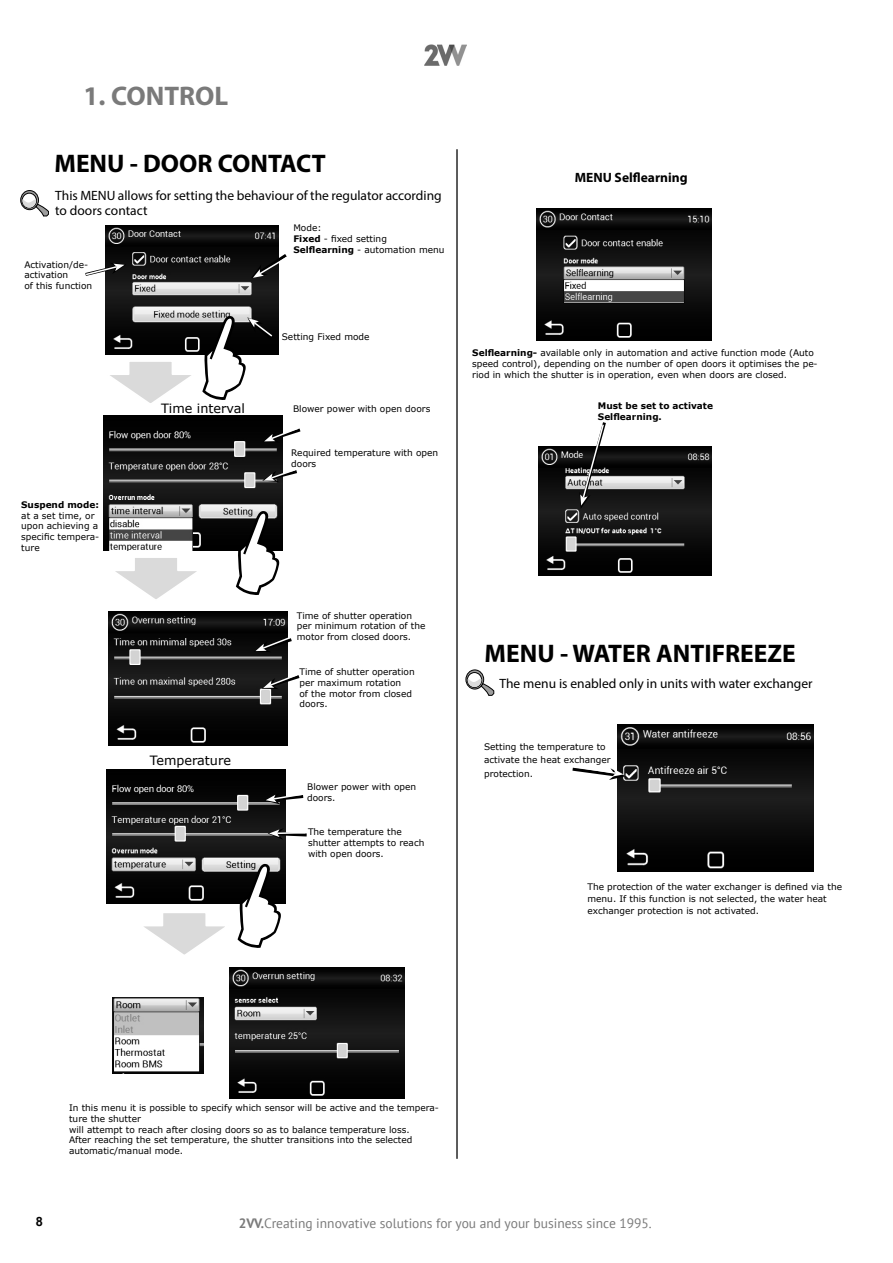
<style>
.page{position:relative;width:893px;height:1263px;background:#fff}
.page>*{position:absolute;margin:0;border:0;box-sizing:border-box;transform-origin:0 0}
.t1{font:700 27px "Myriad Pro";color:#7a7a7a}
.t2{font:700 25.5px "Myriad Pro";color:#000}
.t3{font:13.5px/15px "Myriad Pro";color:#000}
.t4{font:13.5px "PT Sans";color:#7a7a7a}
.t5{font:700 13.5px "Myriad Pro";color:#000}
.t6{font:12.75px "Verdana";color:#000}
.t7{font:700 12.75px "Arial";color:#000}
.t8{font:9px/10.8px "Verdana";color:#000}
.t9{font:700 9px/10.8px "Verdana";color:#000}
.s1{font-weight:700}
</style>
<div class="page">
<img style="left:424px;top:45px;width:43px;height:21px">
<img style="left:106px;top:225px;width:173px;height:130px">
<svg style="left:251px;top:251px;width:36px;height:27px"></svg>
<svg style="left:85px;top:263px;width:41px;height:15px"></svg>
<img style="left:104px;top:416px;width:179px;height:134px">
<svg style="left:262px;top:468px;width:35px;height:14px"></svg>
<svg style="left:263px;top:426px;width:38px;height:16px"></svg>
<img style="left:108px;top:612px;width:179px;height:134px">
<svg style="left:236px;top:511px;width:43px;height:84px"></svg>
<img style="left:106px;top:769px;width:179px;height:134px">
<svg style="left:254px;top:636px;width:38px;height:16px"></svg>
<svg style="left:264px;top:793px;width:40px;height:11px"></svg>
<svg style="left:262px;top:673px;width:38px;height:16px"></svg>
<svg style="left:268px;top:828px;width:39px;height:12px"></svg>
<img style="left:229px;top:967px;width:175px;height:131px">
<img style="left:112px;top:997px;width:91px;height:76px">
<hr style="left:456px;top:149px;width:2px;height:1010px;background:#000">
<svg style="left:21px;top:191px;width:17px;height:19px"></svg>
<div style="left:20px;top:190px;width:19px;height:20px;border:1px solid #000;border-radius:50%"></div>
<svg style="left:22px;top:193px;width:14px;height:15px"></svg>
<div style="left:22px;top:193px;width:15px;height:15px;border:1px solid #000;border-radius:50%"></div>
<svg style="left:22px;top:197px;width:27px;height:19px"></svg>
<svg style="left:135px;top:863px;width:146px;height:92px"></svg>
<svg style="left:105px;top:316px;width:171px;height:87px"></svg>
<svg style="left:115px;top:558px;width:82px;height:41px"></svg>
<img style="left:538px;top:446px;width:173px;height:130px">
<svg style="left:579px;top:422px;width:29px;height:87px"></svg>
<img style="left:536px;top:208px;width:176px;height:132px">
<img style="left:617px;top:724px;width:196px;height:148px">
<svg style="left:466px;top:670px;width:18px;height:19px"></svg>
<div style="left:466px;top:670px;width:18px;height:19px;border:1px solid #000;border-radius:50%"></div>
<svg style="left:467px;top:672px;width:15px;height:15px"></svg>
<div style="left:467px;top:672px;width:15px;height:16px;border:1px solid #000;border-radius:50%"></div>
<svg style="left:468px;top:676px;width:26px;height:20px"></svg>
<svg style="left:572px;top:765px;width:54px;height:15px"></svg>
<h1 class="t1" style="left:84px;top:79px;width:146px">1. CONTROL</h1>
<h2 class="t2" style="left:54px;top:147px;width:273px">MENU - DOOR CONTACT</h2>
<h3 class="t3" style="left:55px;top:188px;width:388px">This MENU allows for setting the behaviour of the regulator according to doors contact</h3>
<p class="t8" style="left:293px;top:222px;width:153px">Mode:<br><span class="s1">Fixed</span> - fixed setting<br><span class="s1">Selflearning</span> - automation menu</p>
<p class="t8" style="left:24px;top:259px;width:69px">Activation/de&shy;activation<br>of this function</p>
<p class="t9" style="left:21px;top:499px;width:79px">Suspend mode:</p>
<p class="t8" style="left:21px;top:510px;width:80px">at a set time, or upon achieving a specific tempera&shy;ture</p>
<h3 class="t6" style="left:161px;top:399px;width:86px">Time interval</h3>
<p class="t8" style="left:282px;top:331px;width:89px">Setting Fixed mode</p>
<p class="t8" style="left:293px;top:404px;width:139px">Blower power with open doors</p>
<p class="t8" style="left:291px;top:447px;width:148px">Required temperature with open doors</p>
<h3 class="t6" style="left:150px;top:752px;width:83px">Temperature</h3>
<p class="t8" style="left:297px;top:610px;width:130px">Time of shutter operation per minimum rotation of the motor from closed doors.</p>
<p class="t8" style="left:299px;top:666px;width:117px">Time of shutter operation per maximum rotation<br>of the motor from closed doors.</p>
<p class="t8" style="left:307px;top:782px;width:111px">Blower power with open doors.</p>
<p class="t8" style="left:308px;top:826px;width:118px">The temperature the shutter attempts to reach with open doors.</p>
<h3 class="t5" style="left:575px;top:168px;width:114px">MENU Selflearning</h3>
<p class="t8" style="left:472px;top:348px;width:347px"><span class="s1">Selflearning-</span> available only in automation and active function mode (Auto speed control), depending on the number of open doors it optimises the pe&shy;riod in which the shutter is in operation, even when doors are closed.</p>
<p class="t9" style="left:598px;top:401px;width:117px">Must be set to activate<br>Selflearning.</p>
<h2 class="t2" style="left:485px;top:637px;width:313px">MENU - WATER ANTIFREEZE</h2>
<h3 class="t3" style="left:499px;top:675px;width:315px">The menu is enabled only in units with water exchanger</h3>
<p class="t8" style="left:484px;top:739px;width:128px;line-height:13.5px">Setting the temperature to activate the heat exchanger protection.</p>
<p class="t8" style="left:587px;top:881px;width:256px;line-height:12px">The protection of the water exchanger is defined via the menu. If this function is not selected, the water heat exchanger protection is not activated.</p>
<p class="t8" style="left:69px;top:1102px;width:371px">In this menu it is possible to specify which sensor will be active and the tempera&shy;ture the shutter<br>will attempt to reach after closing doors so as to balance temperature loss.<br>After reaching the set temperature, the shutter transitions into the selected automatic/manual mode.</p>
<h3 class="t7" style="left:36px;top:1213px;width:9px">8</h3>
<h3 class="t4" style="left:239px;top:1215px;width:414px"><span class="s1">2VV.</span>Creating innovative solutions for you and your business since 1995.</h3>
</div>
